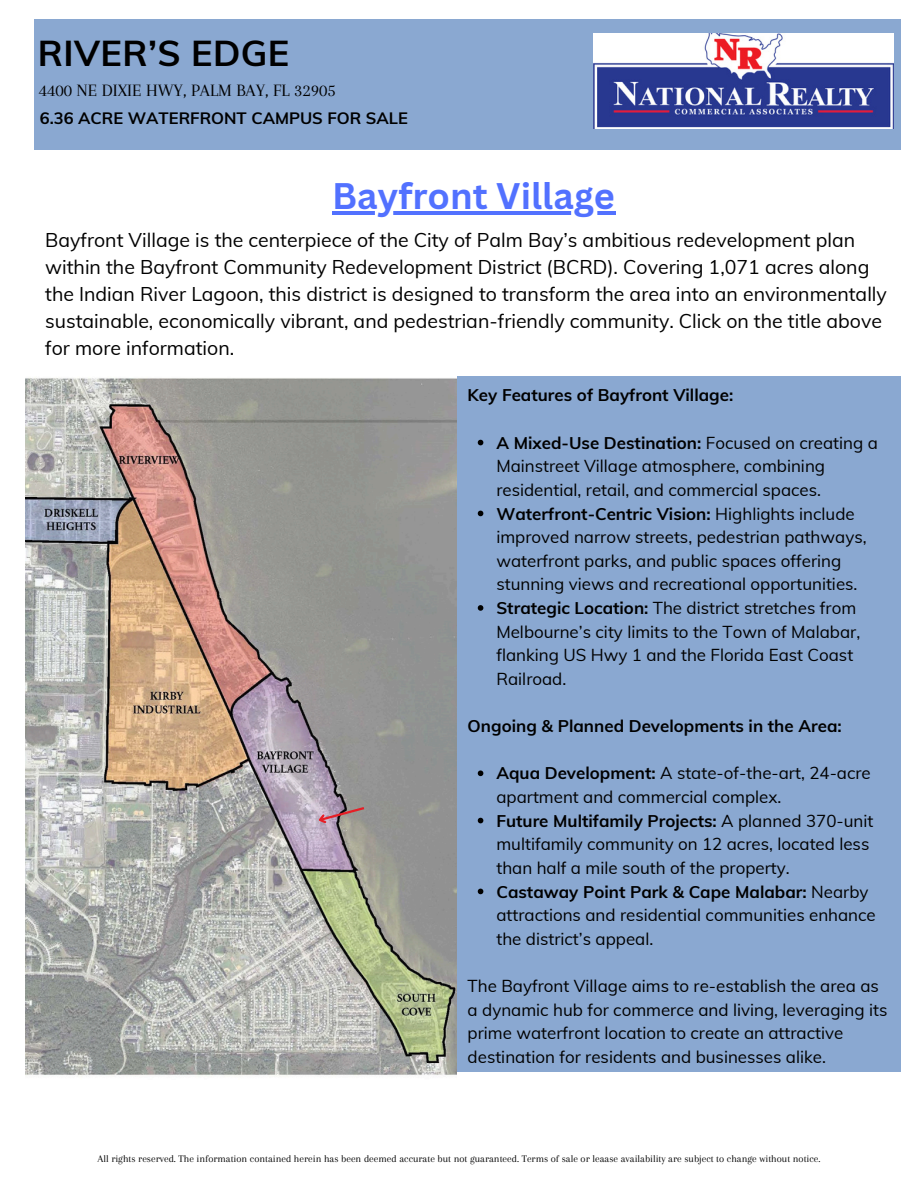
<style>
.page{position:relative;width:918px;height:1188px;background:#fff}
.page>*{position:absolute;margin:0;border:0;box-sizing:border-box;transform-origin:0 0}
.t1{font:700 36px "Canva Sans";color:#5271ff}
.t2{font:700 36px "Muli";letter-spacing:.01em;color:#000}
.t3{font:19.5px/27px "Muli";color:#000}
.t4{font:18px "Arapey";color:#000}
.t5{font:16.95px/23.7px "Muli";color:#000}
.t6{font:700 16.95px "Muli";color:#000}
.t7{font:700 16.5px "Muli";color:#000}
.t8{font:10.5px "Arapey";color:#000}
.s1{font-weight:700}
</style>
<div class="page">
<div style="left:34px;top:19px;width:867px;height:131px;background:#8aa8d1"></div>
<img style="left:593px;top:34px;width:301px;height:94px">
<img style="left:25px;top:378px;width:432px;height:699px">
<div style="left:457px;top:377px;width:444px;height:695px;background:#8aa8d1"></div>
<svg style="left:315px;top:805px;width:52px;height:22px"></svg>
<svg style="left:332px;top:211px;width:283px;height:4px"></svg>
<svg style="left:478px;top:440px;width:5px;height:5px"></svg>
<svg style="left:478px;top:511px;width:5px;height:5px"></svg>
<svg style="left:478px;top:605px;width:5px;height:6px"></svg>
<svg style="left:478px;top:770px;width:5px;height:6px"></svg>
<svg style="left:478px;top:818px;width:5px;height:5px"></svg>
<svg style="left:478px;top:889px;width:5px;height:5px"></svg>
<h1 class="t2" style="left:38px;top:30px;width:253px">RIVER’S EDGE</h1>
<h3 class="t4" style="left:39px;top:80px;width:299px">4400 NE DIXIE HWY, PALM BAY, FL 32905</h3>
<h5 class="t7" style="left:40px;top:107px;width:369px">6.36 ACRE WATERFRONT CAMPUS FOR SALE</h5>
<h4 class="t1" style="left:332px;top:170px;width:284px">Bayfront Village</h4>
<h6 class="t3" style="left:45px;top:226px;width:843px">Bayfront Village is the centerpiece of the City of Palm Bay’s ambitious redevelopment plan within the Bayfront Community Redevelopment District (BCRD). Covering 1,071 acres along the Indian River Lagoon, this district is designed to transform the area into an environmentally sustainable, economically vibrant, and pedestrian-friendly community. Click on the title above for more information.</h6>
<p class="t6" style="left:468px;top:384px;width:267px">Key Features of Bayfront Village:</p>
<p class="t5" style="left:496px;top:430px;width:383px"><span class="s1">A Mixed-Use Destination:</span> Focused on creating a<br>Mainstreet Village atmosphere, combining residential, retail, and commercial spaces.</p>
<p class="t5" style="left:496px;top:501px;width:372px"><span class="s1">Waterfront-Centric Vision:</span> Highlights include improved narrow streets, pedestrian pathways, waterfront parks, and public spaces offering stunning views and recreational opportunities.</p>
<h6 class="t5" style="left:496px;top:596px;width:365px"><span class="s1">Strategic Location:</span> The district stretches from Melbourne’s city limits to the Town of Malabar, flanking US Hwy 1 and the Florida East Coast Railroad.</h6>
<p class="t6" style="left:468px;top:715px;width:376px">Ongoing &amp; Planned Developments in the Area:</p>
<p class="t5" style="left:496px;top:761px;width:376px"><span class="s1">Aqua Development:</span> A state-of-the-art, 24-acre apartment and commercial complex.</p>
<p class="t5" style="left:496px;top:808px;width:378px"><span class="s1">Future Multifamily Projects:</span> A planned 370-unit multifamily community on 12 acres, located less than half a mile south of the property.</p>
<p class="t5" style="left:496px;top:879px;width:381px"><span class="s1">Castaway Point Park &amp; Cape Malabar:</span> Nearby attractions and residential communities enhance the district’s appeal.</p>
<p class="t5" style="left:468px;top:974px;width:421px">The Bayfront Village aims to re-establish the area as a dynamic hub for commerce and living, leveraging its prime waterfront location to create an attractive destination for residents and businesses alike.</p>
<h2 class="t8" style="left:98px;top:1153px;width:724px">All rights reserved. The information contained herein has been deemed accurate but not guaranteed. Terms of sale or leaase availability are subject to change without notice.</h2>
</div>
